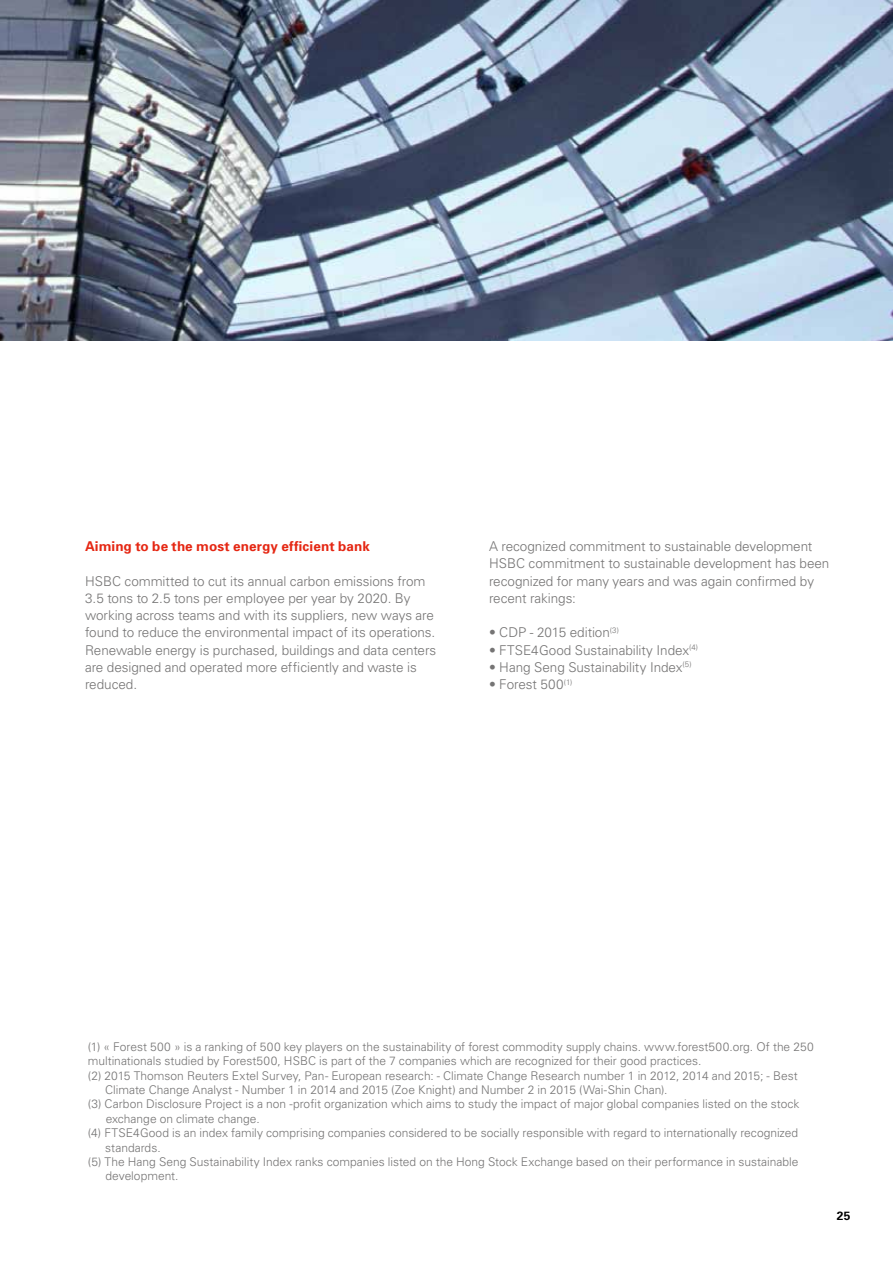
<style>
.page{position:relative;width:893px;height:1263px;background:#fff}
.page>*{position:absolute;margin:0;border:0;box-sizing:border-box;transform-origin:0 0}
.t1{font:300 13.5px/17.2px "Univers";letter-spacing:-.005em;color:#757474}
.t2{font:700 13.5px "Univers";letter-spacing:.005em;color:#e52713}
.t3{font:300 12px "Univers";color:#757474}
.t4{font:700 12px "Univers";color:#000}
</style>
<div class="page">
<img style="left:0;top:0;width:893px;height:340px">
<p class="t2" style="left:85px;top:538px;width:286px">Aiming to be the most energy efficient bank</p>
<p class="t1" style="left:85px;top:572px;width:353px">HSBC committed to cut its annual carbon emissions from 3.5 tons to 2.5 tons per employee per year by 2020. By working across teams and with its suppliers, new ways are found to reduce the environmental impact of its operations.<br>Renewable energy is purchased, buildings and data centers are designed and operated more efficiently and waste is reduced.</p>
<p class="t1" style="left:489px;top:537px;width:342px">A recognized commitment to sustainable development HSBC commitment to sustainable development has been recognized for many years and was again confirmed by recent rakings:</p>
<p class="t1" style="left:489px;top:624px;width:131px">• CDP - 2015 edition<sup>(3)</sup></p>
<p class="t1" style="left:489px;top:641px;width:210px">• FTSE4Good Sustainability Index<sup>(4)</sup></p>
<p class="t1" style="left:489px;top:658px;width:204px">• Hang Seng Sustainability Index<sup>(5)</sup></p>
<p class="t1" style="left:489px;top:675px;width:85px">• Forest 500<sup>(1)</sup></p>
<p class="t3" style="left:88px;top:1039px;width:727px">(1) « Forest 500 » is a ranking of 500 key players on the sustainability of forest commodity supply chains. www.forest500.org. Of the 250</p>
<p class="t3" style="left:88px;top:1053px;width:615px">multinationals studied by Forest500, HSBC is part of the 7 companies which are recognized for their good practices.</p>
<p class="t3" style="left:88px;top:1068px;width:711px">(2) 2015 Thomson Reuters Extel Survey, Pan- European research: - Climate Change Research number 1 in 2012, 2014 and 2015; - Best</p>
<p class="t3" style="left:105px;top:1082px;width:564px">Climate Change Analyst - Number 1 in 2014 and 2015 (Zoe Knight) and Number 2 in 2015 (Wai-Shin Chan).</p>
<p class="t3" style="left:88px;top:1097px;width:713px">(3) Carbon Disclosure Project is a non -profit organization which aims to study the impact of major global companies listed on the stock</p>
<p class="t3" style="left:106px;top:1111px;width:156px">exchange on climate change.</p>
<p class="t3" style="left:88px;top:1125px;width:712px">(4) FTSE4Good is an index family comprising companies considered to be socially responsible with regard to internationally recognized</p>
<p class="t3" style="left:105px;top:1140px;width:57px">standards.</p>
<p class="t3" style="left:88px;top:1154px;width:712px">(5) The Hang Seng Sustainability Index ranks companies listed on the Hong Stock Exchange based on their performance in sustainable</p>
<p class="t3" style="left:106px;top:1169px;width:74px">development.</p>
<p class="t4" style="left:837px;top:1208px;width:15px">25</p>
</div>
